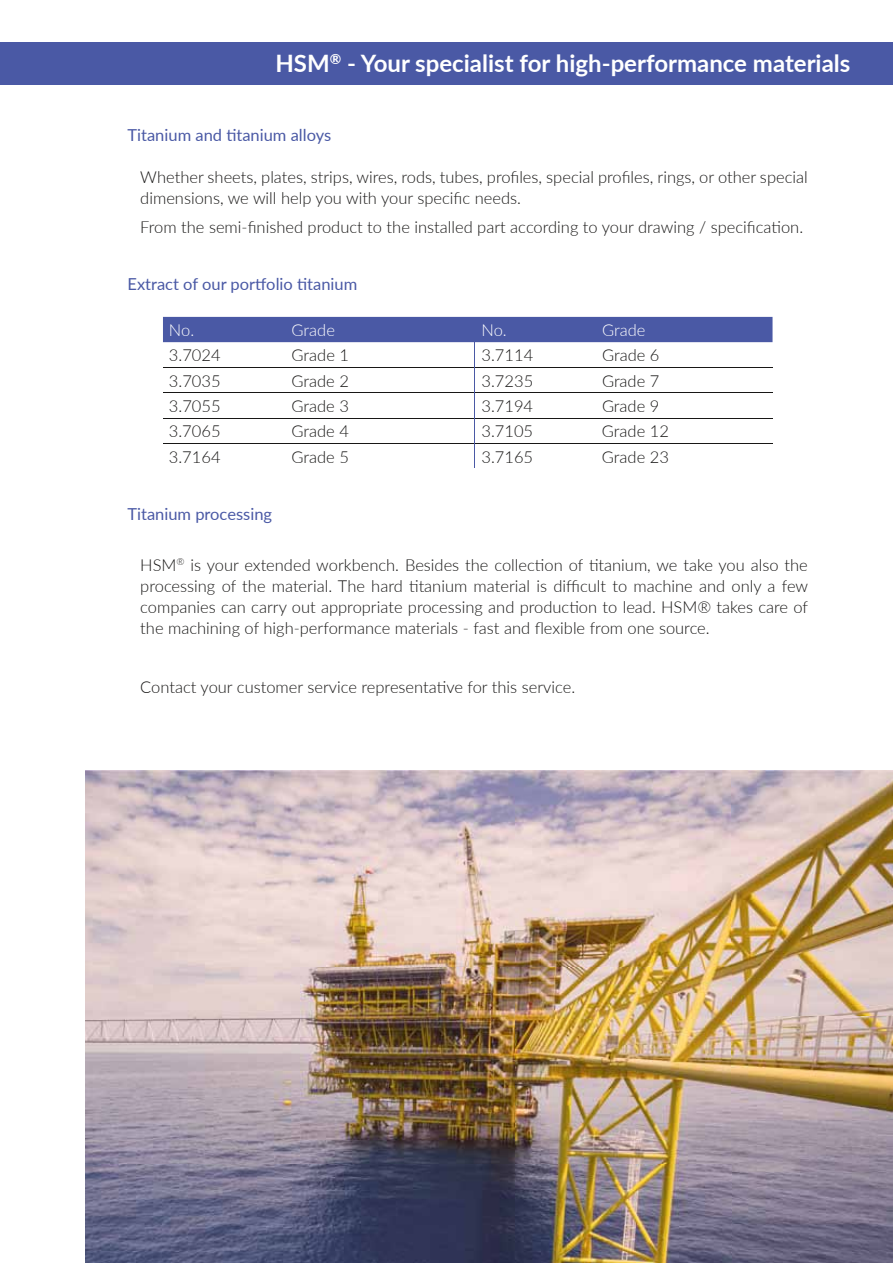
<style>
.page{position:relative;width:893px;height:1263px;background:#fff}
.page>*{position:absolute;margin:0;border:0;box-sizing:border-box;transform-origin:0 0}
.t1{font:700 24px "Lato";color:#fff}
.t2{font:300 16.5px/21px "Lato";color:#181716}
.t3{font:16.5px "Lato";color:#4a59a5}
.t4{font:300 16.5px "Lato";letter-spacing:-.01em;color:#fff}
</style>
<div class="page">
<div style="left:0;top:43px;width:893px;height:42px;background:#4a59a5"></div>
<div style="left:163px;top:317px;width:609px;height:25px;background:#4a59a5"></div>
<hr style="left:163px;top:367px;width:123px;height:1px;background:#181716">
<hr style="left:286px;top:367px;width:190px;height:1px;background:#181716">
<hr style="left:476px;top:367px;width:120px;height:1px;background:#181716">
<hr style="left:596px;top:367px;width:176px;height:1px;background:#181716">
<hr style="left:163px;top:393px;width:123px;height:1px;background:#181716">
<hr style="left:286px;top:393px;width:190px;height:1px;background:#181716">
<hr style="left:476px;top:393px;width:120px;height:1px;background:#181716">
<hr style="left:596px;top:393px;width:176px;height:1px;background:#181716">
<hr style="left:163px;top:418px;width:123px;height:1px;background:#181716">
<hr style="left:286px;top:418px;width:190px;height:1px;background:#181716">
<hr style="left:476px;top:418px;width:120px;height:1px;background:#181716">
<hr style="left:596px;top:418px;width:176px;height:1px;background:#181716">
<hr style="left:163px;top:443px;width:123px;height:1px;background:#181716">
<hr style="left:286px;top:443px;width:190px;height:1px;background:#181716">
<hr style="left:476px;top:443px;width:120px;height:1px;background:#181716">
<hr style="left:596px;top:443px;width:176px;height:1px;background:#181716">
<hr style="left:474px;top:338px;width:1px;height:130px;background:#4a59a5">
<img style="left:85px;top:770px;width:808px;height:493px">
<h1 class="t1" style="left:275px;top:46px;width:576px">HSM<sup>®</sup> - Your specialist for high-performance materials</h1>
<p class="t3" style="left:128px;top:123px;width:205px">Titanium and titanium alloys</p>
<p class="t2" style="left:140px;top:166px;width:669px">Whether sheets, plates, strips, wires, rods, tubes, profiles, special profiles, rings, or other special dimensions, we will help you with your specific needs.</p>
<p class="t2" style="left:140px;top:216px;width:664px">From the semi-finished product to the installed part according to your drawing / specification.</p>
<p class="t3" style="left:128px;top:272px;width:231px">Extract of our portfolio titanium</p>
<p class="t4" style="left:169px;top:319px;width:27px">No.</p>
<p class="t4" style="left:292px;top:319px;width:45px">Grade</p>
<p class="t4" style="left:482px;top:319px;width:27px">No.</p>
<p class="t4" style="left:602px;top:319px;width:45px">Grade</p>
<p class="t2" style="left:169px;top:344px;width:53px">3.7024</p>
<p class="t2" style="left:292px;top:344px;width:59px">Grade 1</p>
<p class="t2" style="left:482px;top:344px;width:53px">3.7114</p>
<p class="t2" style="left:602px;top:344px;width:59px">Grade 6</p>
<p class="t2" style="left:169px;top:370px;width:53px">3.7035</p>
<p class="t2" style="left:292px;top:370px;width:59px">Grade 2</p>
<p class="t2" style="left:481px;top:370px;width:53px">3.7235</p>
<p class="t2" style="left:602px;top:370px;width:59px">Grade 7</p>
<p class="t2" style="left:169px;top:395px;width:53px">3.7055</p>
<p class="t2" style="left:292px;top:395px;width:59px">Grade 3</p>
<p class="t2" style="left:481px;top:395px;width:53px">3.7194</p>
<p class="t2" style="left:602px;top:395px;width:59px">Grade 9</p>
<p class="t2" style="left:169px;top:420px;width:53px">3.7065</p>
<p class="t2" style="left:292px;top:420px;width:59px">Grade 4</p>
<p class="t2" style="left:481px;top:420px;width:53px">3.7105</p>
<p class="t2" style="left:602px;top:420px;width:68px">Grade 12</p>
<p class="t2" style="left:169px;top:445px;width:53px">3.7164</p>
<p class="t2" style="left:292px;top:445px;width:59px">Grade 5</p>
<p class="t2" style="left:481px;top:445px;width:53px">3.7165</p>
<p class="t2" style="left:602px;top:445px;width:68px">Grade 23</p>
<p class="t3" style="left:127px;top:502px;width:146px">Titanium processing</p>
<p class="t2" style="left:140px;top:554px;width:669px;text-align:justify">HSM<sup>®</sup> is your extended workbench. Besides the collection of titanium, we take you also the processing of the material. The hard titanium material is diffi cult to machine and only a few companies can carry out appropriate processing and production to lead. HSM® takes care of the machining of high-performance materials - fast and flexible from one source.</p>
<p class="t2" style="left:140px;top:676px;width:436px">Contact your customer service representative for this service.</p>
</div>
